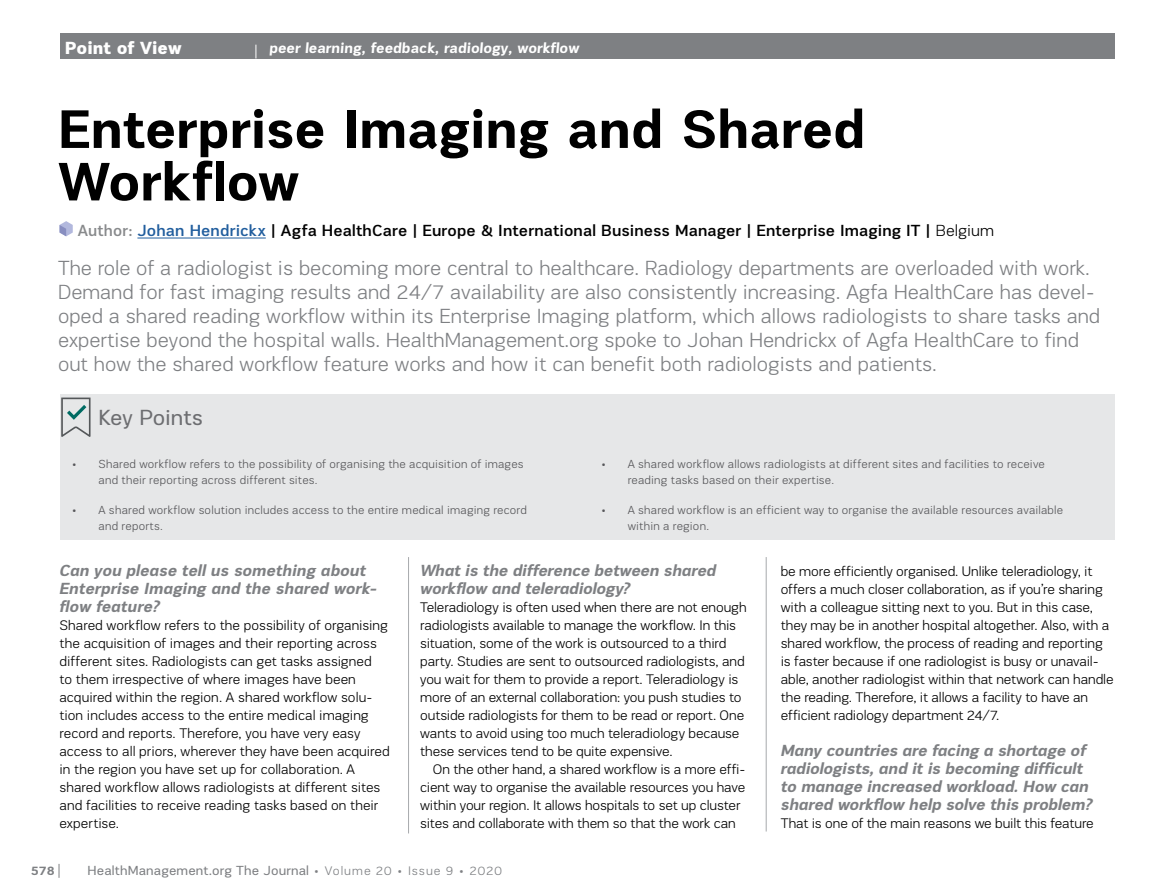
<style>
.page{position:relative;width:1174px;height:893px;background:#fff}
.page>*{position:absolute;margin:0;border:0;box-sizing:border-box;transform-origin:0 0}
.t1{font:700 55.5px/52.5px "PRC Fidelity";letter-spacing:-.005em;color:#000}
.t2{font:22.5px "PRC Fidelity";letter-spacing:-.005em;color:#6d6e71}
.t3{font:300 21px/24px "PRC Fidelity";color:#7e8083}
.t4{font:900 18px "PRC Fidelity";color:#fff}
.t5{font:italic 700 16.5px/18px "PRC Fidelity";letter-spacing:-.005em;color:#7e8083}
.t6{font:500 16.5px "PRC Fidelity";letter-spacing:.005em;color:#000}
.t7{font:700 15px "PRC Fidelity";color:#fff}
.t8{font:300 14.25px/18px "PRC Fidelity";letter-spacing:-.005em;color:#000}
.t9{font:13.5px "PRC Fidelity";letter-spacing:.01em;color:#7e8083}
.t10{font:700 12.75px "PRC Fidelity";color:#7e8083}
.t11{font:300 12px/16.5px "PRC Fidelity";letter-spacing:.015em;color:#565659}
.s1{color:#888a8c}
.s2{color:#215e9e}
.s3{font-weight:300}
.s4{font-weight:300;font-size:12.75px}
</style>
<div class="page">
<div style="left:60px;top:33px;width:1054px;height:26px;background:#7e8083"></div>
<svg style="left:255px;top:45px;width:1px;height:13px"></svg>
<svg style="left:59px;top:864px;width:1px;height:14px"></svg>
<hr style="left:766px;top:557px;width:1px;height:274px;background:#a7a9ac">
<hr style="left:408px;top:557px;width:1px;height:276px;background:#a7a9ac">
<div style="left:60px;top:395px;width:1054px;height:145px;background:#e6e7e8"></div>
<svg style="left:61px;top:398px;width:30px;height:39px"></svg>
<hr style="left:137px;top:238px;width:129px;height:1px;background:#215e9e">
<svg style="left:60px;top:221px;width:13px;height:15px"></svg>
<p class="t4" style="left:65px;top:37px;width:118px">Point of View</p>
<p class="t7" style="left:269px;top:39px;width:313px">peer learning, feedback, radiology, workflow</p>
<h1 class="t1" style="left:58px;top:102px;width:808px">Enterprise Imaging and Shared<br>Workflow</h1>
<p class="t6" style="left:78px;top:221px;width:917px"><span class="s1">Author:</span> <span class="s2">Johan Hendrickx</span> | Agfa HealthCare | Europe &amp; International Business Manager | Enterprise Imaging IT | <span class="s3">Belgium</span></p>
<p class="t3" style="left:58px;top:256px;width:1043px">The role of a radiologist is becoming more central to healthcare. Radiology departments are overloaded with work.<br>Demand for fast imaging results and 24/7 availability are also consistently increasing. Agfa HealthCare has devel&shy;oped a shared reading workflow within its Enterprise Imaging platform, which allows radiologists to share tasks and expertise beyond the hospital walls. HealthManagement.org spoke to Johan Hendrickx of Agfa HealthCare to find out how the shared workflow feature works and how it can benefit both radiologists and patients.</p>
<h2 class="t2" style="left:98px;top:405px;width:106px">Key Points</h2>
<p class="t11" style="left:98px;top:456px;width:427px;text-indent:-27px">• Shared workflow refers to the possibility of organising the acquisition of images and their reporting across different sites.</p>
<p class="t11" style="left:98px;top:501px;width:430px;text-indent:-27px">• A shared workflow solution includes access to the entire medical imaging record and reports.</p>
<p class="t11" style="left:627px;top:456px;width:419px;text-indent:-27px">• A shared workflow allows radiologists at different sites and facilities to receive reading tasks based on their expertise.</p>
<p class="t11" style="left:627px;top:501px;width:437px;text-indent:-27px">• A shared workflow is an efficient way to organise the available resources available within a region.</p>
<p class="t5" style="left:60px;top:561px;width:319px">Can you please tell us something about<br>Enterprise Imaging and the shared work&shy;flow feature?</p>
<p class="t8" style="left:60px;top:616px;width:331px">Shared workflow refers to the possibility of organising the acquisition of images and their reporting across different sites. Radiologists can get tasks assigned<br>to them irrespective of where images have been acquired within the region. A shared workflow solu&shy;tion includes access to the entire medical imaging record and reports. Therefore, you have very easy access to all priors, wherever they have been acquired in the region you have set up for collaboration. A shared workflow allows radiologists at different sites and facilities to receive reading tasks based on their expertise.</p>
<p class="t5" style="left:420px;top:561px;width:297px">What is the difference between shared workflow and teleradiology?</p>
<p class="t8" style="left:420px;top:598px;width:328px">Teleradiology is often used when there are not enough radiologists available to manage the workflow. In this situation, some of the work is outsourced to a third party. Studies are sent to outsourced radiologists, and you wait for them to provide a report. Teleradiology is more of an external collaboration: you push studies to outside radiologists for them to be read or report. One wants to avoid using too much teleradiology because these services tend to be quite expensive.</p>
<p class="t8" style="left:420px;top:760px;width:327px;text-indent:13px">On the other hand, a shared workflow is a more effi&shy;cient way to organise the available resources you have within your region. It allows hospitals to set up cluster sites and collaborate with them so that the work can</p>
<p class="t10" style="left:31px;top:863px;width:25px">578</p>
<p class="t9" style="left:88px;top:863px;width:416px">HealthManagement.org The Journal <span class="s4">• Volume 20 • Issue 9 • 2020</span></p>
<p class="t8" style="left:781px;top:562px;width:334px">be more efficiently organised. Unlike teleradiology, it offers a much closer collaboration, as if you’re sharing with a colleague sitting next to you. But in this case, they may be in another hospital altogether. Also, with a shared workflow, the process of reading and reporting is faster because if one radiologist is busy or unavail&shy;able, another radiologist within that network can handle the reading. Therefore, it allows a facility to have an efficient radiology department 24/7.</p>
<p class="t5" style="left:781px;top:741px;width:313px">Many countries are facing a shortage of radiologists, and it is becoming difficult to manage increased workload. How can shared workflow help solve this problem?</p>
<p class="t8" style="left:781px;top:814px;width:314px">That is one of the main reasons we built this feature</p>
</div>
